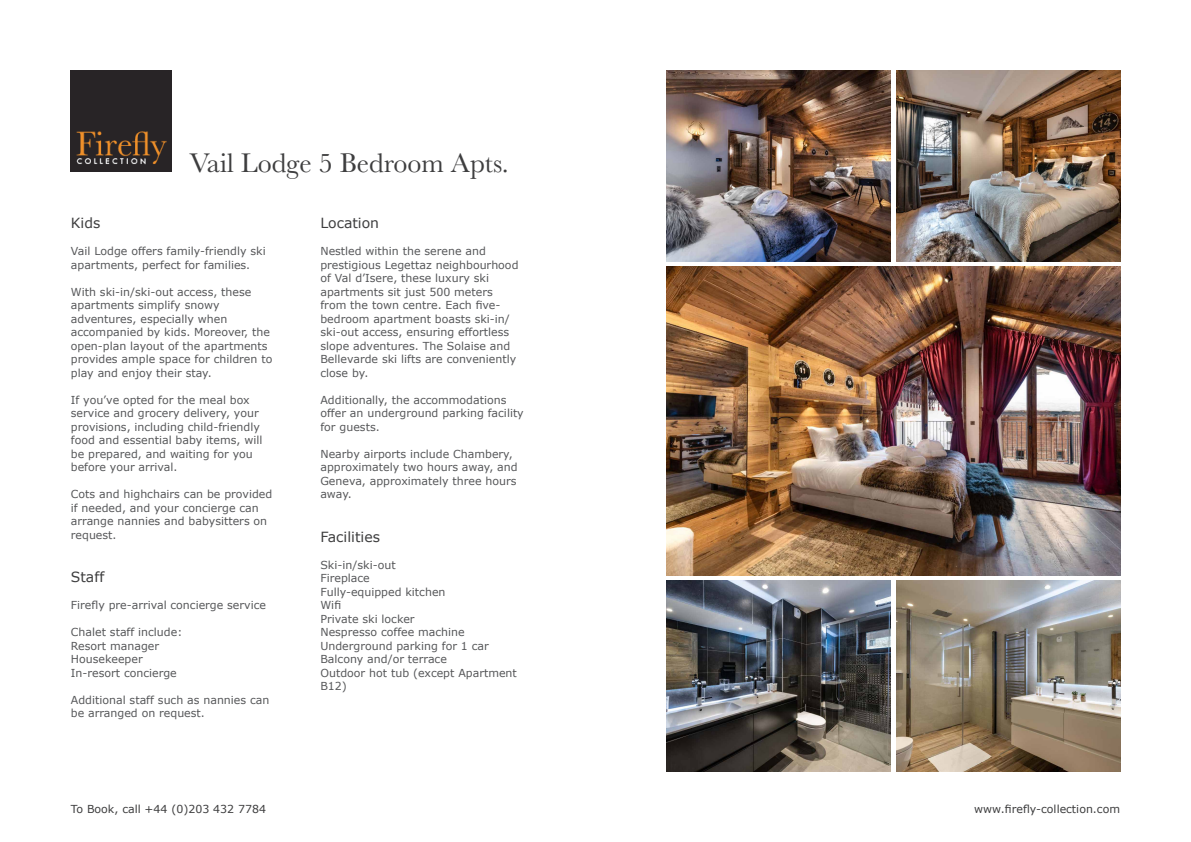
<style>
.page{position:relative;width:1191px;height:842px;background:#fff}
.page>*{position:absolute;margin:0;border:0;box-sizing:border-box;transform-origin:0 0}
.t1{font:28px "Baskerville";color:#3e3e3f}
.t2{font:14px "Verdana";color:#3e3e3f}
.t3{font:11px/13.5px "Verdana";color:#57585a}
.t4{font:11px "Verdana";color:#3e3e3f}
</style>
<div class="page">
<img style="left:71px;top:71px;width:101px;height:101px">
<img style="left:666px;top:267px;width:454px;height:308px">
<img style="left:666px;top:71px;width:224px;height:190px">
<img style="left:896px;top:71px;width:224px;height:190px">
<img style="left:666px;top:581px;width:224px;height:190px">
<img style="left:896px;top:581px;width:224px;height:190px">
<p class="t1" style="left:190px;top:145px;width:321px">Vail Lodge 5 Bedroom Apts.</p>
<p class="t2" style="left:71px;top:214px;width:31px">Kids</p>
<p class="t3" style="left:71px;top:244px;width:196px">Vail Lodge offers family-friendly ski apartments, perfect for families.</p>
<p class="t3" style="left:71px;top:285px;width:203px">With ski-in/ski-out access, these apartments simplify snowy adventures, especially when accompanied by kids. Moreover, the open-plan layout of the apartments provides ample space for children to play and enjoy their stay.</p>
<p class="t3" style="left:71px;top:393px;width:193px">If you’ve opted for the meal box service and grocery delivery, your provisions, including child-friendly food and essential baby items, will be prepared, and waiting for you before your arrival.</p>
<p class="t3" style="left:71px;top:487px;width:203px">Cots and highchairs can be provided if needed, and your concierge can arrange nannies and babysitters on request.</p>
<p class="t2" style="left:71px;top:568px;width:35px">Staff</p>
<p class="t3" style="left:71px;top:599px;width:197px">Firefly pre-arrival concierge service</p>
<p class="t3" style="left:71px;top:626px;width:113px">Chalet staff include:</p>
<p class="t3" style="left:71px;top:639px;width:90px">Resort manager</p>
<p class="t3" style="left:71px;top:653px;width:73px">Housekeeper</p>
<p class="t3" style="left:71px;top:666px;width:107px">In-resort concierge</p>
<p class="t3" style="left:71px;top:693px;width:200px">Additional staff such as nannies can be arranged on request.</p>
<p class="t4" style="left:71px;top:802px;width:197px">To Book, call +44 (0)203 432 7784</p>
<p class="t2" style="left:320px;top:214px;width:60px">Location</p>
<p class="t3" style="left:320px;top:244px;width:200px">Nestled within the serene and prestigious Legettaz neighbourhood of Val d’Isere, these luxury ski apartments sit just 500 meters from the town centre. Each five&shy;bedroom apartment boasts ski-in/ ski-out access, ensuring effortless slope adventures. The Solaise and<br>Bellevarde ski lifts are conveniently close by.</p>
<p class="t3" style="left:320px;top:393px;width:205px">Additionally, the accommodations offer an underground parking facility for guests.</p>
<p class="t3" style="left:320px;top:447px;width:199px">Nearby airports include Chambery, approximately two hours away, and<br>Geneva, approximately three hours away.</p>
<p class="t2" style="left:320px;top:528px;width:61px">Facilities</p>
<p class="t3" style="left:320px;top:558px;width:77px">Ski-in/ski-out</p>
<p class="t3" style="left:320px;top:572px;width:51px">Fireplace</p>
<p class="t3" style="left:320px;top:585px;width:127px">Fully-equipped kitchen</p>
<p class="t3" style="left:320px;top:599px;width:22px">Wifi</p>
<p class="t3" style="left:320px;top:612px;width:96px">Private ski locker</p>
<p class="t3" style="left:320px;top:626px;width:146px">Nespresso coffee machine</p>
<p class="t3" style="left:320px;top:639px;width:170px">Underground parking for 1 car</p>
<p class="t3" style="left:320px;top:653px;width:128px">Balcony and/or terrace</p>
<p class="t3" style="left:320px;top:666px;width:198px">Outdoor hot tub (except Apartment<br>B12)</p>
<p class="t4" style="left:974px;top:802px;width:147px">www.firefly-collection.com</p>
</div>
